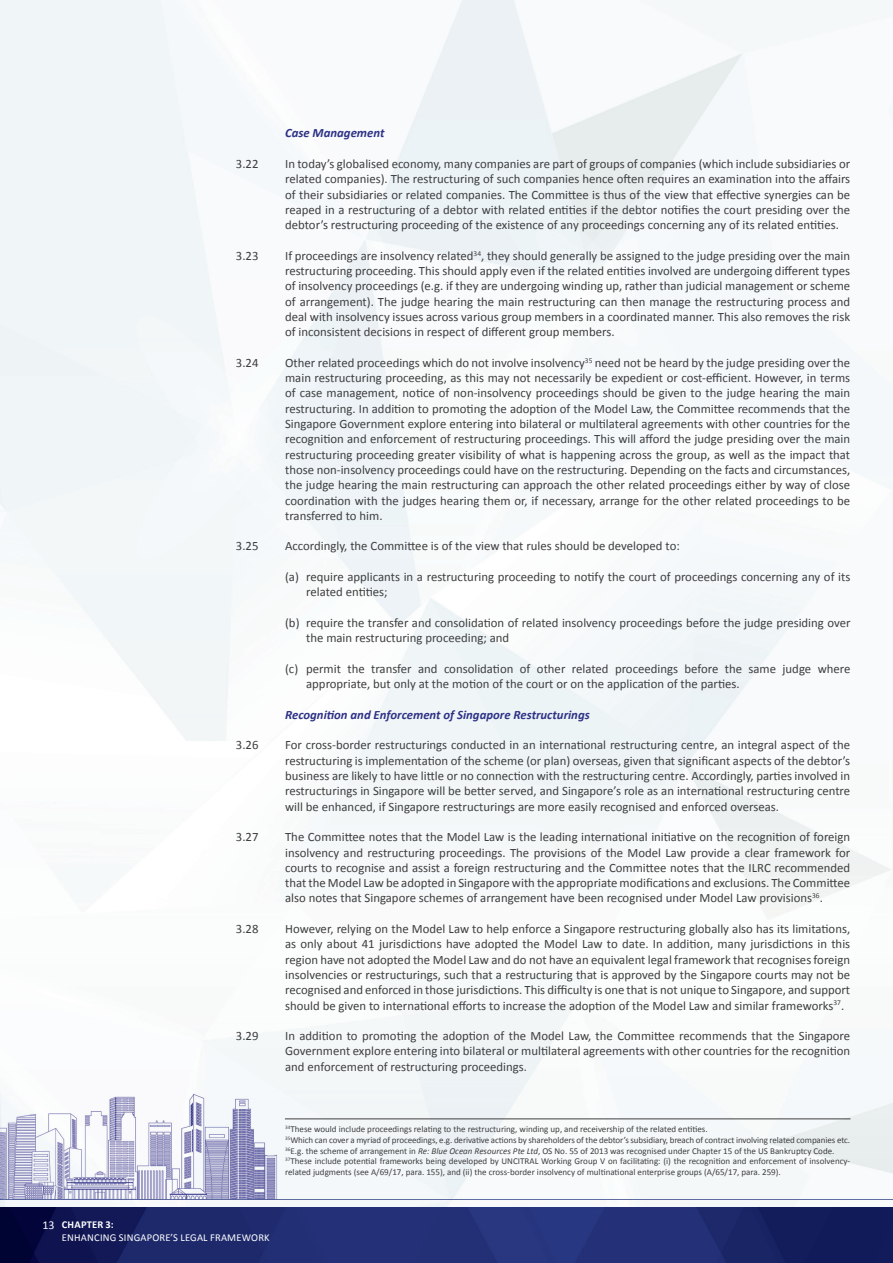
<style>
.page{position:relative;width:893px;height:1263px;background:#fff}
.page>*{position:absolute;margin:0;border:0;box-sizing:border-box;transform-origin:0 0}
.t1{font:12.75px/15.3px "Calibri";color:#3e3e3f;text-align:justify}
.t2{font:italic 700 12.75px "Calibri";color:#2d3286}
.t3{font:12px "Calibri";color:#fff}
.t4{font:10.5px "Calibri";letter-spacing:.02em;color:#fff}
.t5{font:700 10.5px "Calibri";letter-spacing:.02em;color:#fff}
.t6{font:9px/10.8px "Calibri";color:#3e3e3f}
.s1{font-style:italic}
</style>
<div class="page">
<img style="left:0;top:0;width:893px;height:1263px">
<hr style="left:285px;top:1118px;width:565px;height:1px;background:#3e3e3f">
<p class="t1" style="left:236px;top:156px;width:24px">3.22</p>
<p class="t1" style="left:236px;top:248px;width:24px">3.23</p>
<p class="t1" style="left:236px;top:355px;width:24px">3.24</p>
<p class="t1" style="left:236px;top:539px;width:24px">3.25</p>
<p class="t1" style="left:236px;top:737px;width:24px">3.26</p>
<p class="t1" style="left:236px;top:829px;width:24px">3.27</p>
<p class="t1" style="left:236px;top:921px;width:24px">3.28</p>
<p class="t1" style="left:236px;top:1028px;width:24px">3.29</p>
<p class="t2" style="left:285px;top:125px;width:101px">Case Management</p>
<p class="t1" style="left:285px;top:156px;width:567px">In today’s globalised economy, many companies are part of groups of companies (which include subsidiaries or related companies). The restructuring of such companies hence often requires an examination into the affairs of their subsidiaries or related companies. The Committee is thus of the view that effective synergies can be reaped in a restructuring of a debtor with related entities if the debtor notifies the court presiding over the debtor’s restructuring proceeding of the existence of any proceedings concerning any of its related entities.</p>
<p class="t1" style="left:285px;top:248px;width:567px">If proceedings are insolvency related<sup>34</sup>, they should generally be assigned to the judge presiding over the main restructuring proceeding. This should apply even if the related entities involved are undergoing different types of insolvency proceedings (e.g. if they are undergoing winding up, rather than judicial management or scheme of arrangement). The judge hearing the main restructuring can then manage the restructuring process and deal with insolvency issues across various group members in a coordinated manner. This also removes the risk of inconsistent decisions in respect of different group members.</p>
<p class="t1" style="left:285px;top:355px;width:567px">Other related proceedings which do not involve insolvency<sup>35</sup> need not be heard by the judge presiding over the main restructuring proceeding, as this may not necessarily be expedient or cost-efficient. However, in terms of case management, notice of non-insolvency proceedings should be given to the judge hearing the main restructuring. In addition to promoting the adoption of the Model Law, the Committee recommends that the Singapore Government explore entering into bilateral or multilateral agreements with other countries for the recognition and enforcement of restructuring proceedings. This will afford the judge presiding over the main restructuring proceeding greater visibility of what is happening across the group, as well as the impact that those non-insolvency proceedings could have on the restructuring. Depending on the facts and circumstances, the judge hearing the main restructuring can approach the other related proceedings either by way of close coordination with the judges hearing them or, if necessary, arrange for the other related proceedings to be transferred to him.</p>
<p class="t1" style="left:285px;top:539px;width:396px">Accordingly, the Committee is of the view that rules should be developed to:</p>
<p class="t1" style="left:285px;top:569px;width:15px">(a)</p>
<p class="t1" style="left:285px;top:615px;width:16px">(b)</p>
<p class="t1" style="left:285px;top:661px;width:15px">(c)</p>
<p class="t2" style="left:285px;top:706px;width:306px">Recognition and Enforcement of Singapore Restructurings</p>
<p class="t1" style="left:285px;top:737px;width:567px">For cross-border restructurings conducted in an international restructuring centre, an integral aspect of the restructuring is implementation of the scheme (or plan) overseas, given that significant aspects of the debtor’s business are likely to have little or no connection with the restructuring centre. Accordingly, parties involved in restructurings in Singapore will be better served, and Singapore’s role as an international restructuring centre will be enhanced, if Singapore restructurings are more easily recognised and enforced overseas.</p>
<p class="t1" style="left:285px;top:829px;width:567px">The Committee notes that the Model Law is the leading international initiative on the recognition of foreign insolvency and restructuring proceedings. The provisions of the Model Law provide a clear framework for courts to recognise and assist a foreign restructuring and the Committee notes that the ILRC recommended that the Model Law be adopted in Singapore with the appropriate modifications and exclusions. The Committee also notes that Singapore schemes of arrangement have been recognised under Model Law provisions<sup>36</sup>.</p>
<p class="t1" style="left:285px;top:921px;width:567px">However, relying on the Model Law to help enforce a Singapore restructuring globally also has its limitations, as only about 41 jurisdictions have adopted the Model Law to date. In addition, many jurisdictions in this region have not adopted the Model Law and do not have an equivalent legal framework that recognises foreign insolvencies or restructurings, such that a restructuring that is approved by the Singapore courts may not be recognised and enforced in those jurisdictions. This difficulty is one that is not unique to Singapore, and support should be given to international efforts to increase the adoption of the Model Law and similar frameworks<sup>37</sup>.</p>
<p class="t1" style="left:285px;top:1028px;width:567px">In addition to promoting the adoption of the Model Law, the Committee recommends that the Singapore Government explore entering into bilateral or multilateral agreements with other countries for the recognition and enforcement of restructuring proceedings.</p>
<p class="t1" style="left:306px;top:569px;width:546px">require applicants in a restructuring proceeding to notify the court of proceedings concerning any of its related entities;</p>
<p class="t1" style="left:306px;top:615px;width:546px">require the transfer and consolidation of related insolvency proceedings before the judge presiding over the main restructuring proceeding; and</p>
<p class="t1" style="left:306px;top:661px;width:546px">permit the transfer and consolidation of other related proceedings before the same judge where appropriate, but only at the motion of the court or on the application of the parties.</p>
<p class="t6" style="left:285px;top:1123px;width:567px"><sup>34</sup>These would include proceedings relating to the restructuring, winding up, and receivership of the related entities.<br><sup>35</sup>Which can cover a myriad of proceedings, e.g. derivative actions by shareholders of the debtor’s subsidiary, breach of contract involving related companies etc.<br><sup>36</sup>E.g. the scheme of arrangement in <span class="s1">Re: Blue Ocean Resources Pte Ltd</span>, OS No. 55 of 2013 was recognised under Chapter 15 of the US Bankruptcy Code.<br><sup>37</sup>These include potential frameworks being developed by UNCITRAL Working Group V on facilitating: (i) the recognition and enforcement of insolvency&shy;related judgments (see A/69/17, para. 155), and (ii) the cross-border insolvency of multinational enterprise groups (A/65/17, para. 259).</p>
<p class="t3" style="left:43px;top:1218px;width:14px">13</p>
<p class="t5" style="left:62px;top:1218px;width:53px">CHAPTER 3:</p>
<p class="t4" style="left:62px;top:1231px;width:209px">ENHANCING SINGAPORE’S LEGAL FRAMEWORK</p>
</div>
